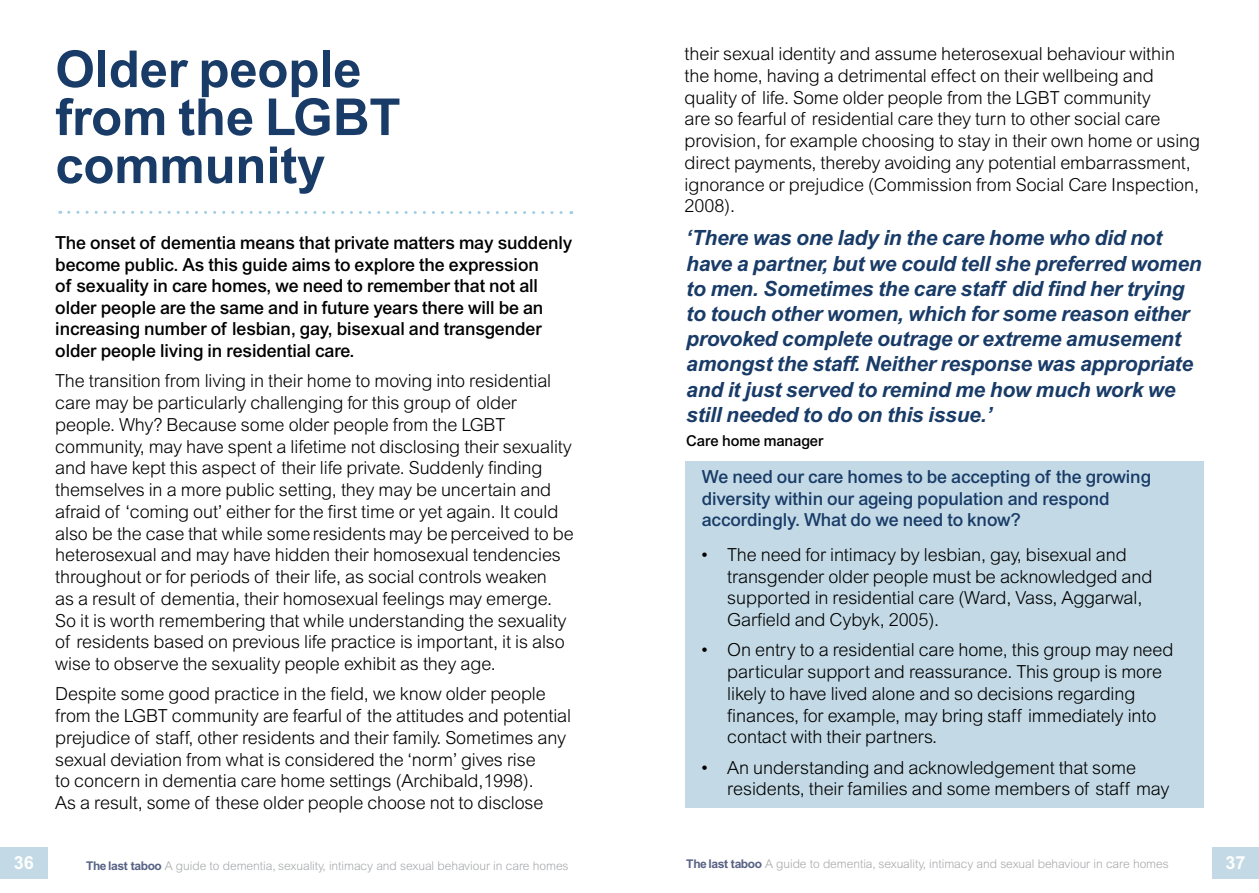
<style>
.page{position:relative;width:1259px;height:893px;background:#fff}
.page>*{position:absolute;margin:0;border:0;box-sizing:border-box;transform-origin:0 0}
.t1{font:700 51px/48px "Arial";letter-spacing:-.005em;color:#193b67}
.t2{font:italic 700 21px/25.2px "Arial";letter-spacing:-.01em;color:#193b67}
.t3{font:300 18px/21.8px "Arial";letter-spacing:-.005em;color:#000}
.t4{font:500 18px/21.6px "Arial";letter-spacing:-.005em;color:#000}
.t5{font:500 18px/21.6px "Arial";letter-spacing:-.005em;color:#193b67}
.t6{font:700 18px "Arial";color:#fff}
.t7{font:500 15px "Arial";letter-spacing:-.005em;color:#000}
.t8{font:300 12px "Arial";letter-spacing:-.005em;color:#a7a9ac}
.s1{font-weight:700;color:#576185}
</style>
<div class="page">
<div style="left:0;top:846px;width:47px;height:32px;background:#c3dae6"></div>
<div style="left:1212px;top:846px;width:47px;height:32px;background:#c3dae6"></div>
<div style="left:685px;top:461px;width:518px;height:347px;background:#c3dae6"></div>
<svg style="left:69px;top:211px;width:503px;height:3px"></svg>
<h1 class="t1" style="left:55px;top:44px;width:347px">Older people from the LGBT community</h1>
<p class="t4" style="left:55px;top:232px;width:519px">The onset of dementia means that private matters may suddenly become public. As this guide aims to explore the expression<br>of sexuality in care homes, we need to remember that not all older people are the same and in future years there will be an increasing number of lesbian, gay, bisexual and transgender older people living in residential care.</p>
<p class="t3" style="left:55px;top:370px;width:520px">The transition from living in their home to moving into residential care may be particularly challenging for this group of older people. Why? Because some older people from the LGBT community, may have spent a lifetime not disclosing their sexuality and have kept this aspect of their life private. Suddenly finding themselves in a more public setting, they may be uncertain and afraid of ‘coming out’ either for the first time or yet again. It could also be the case that while some residents may be perceived to be heterosexual and may have hidden their homosexual tendencies throughout or for periods of their life, as social controls weaken<br>as a result of dementia, their homosexual feelings may emerge.<br>So it is worth remembering that while understanding the sexuality of residents based on previous life practice is important, it is also wise to observe the sexuality people exhibit as they age.</p>
<p class="t3" style="left:55px;top:683px;width:517px">Despite some good practice in the field, we know older people from the LGBT community are fearful of the attitudes and potential prejudice of staff, other residents and their family. Sometimes any sexual deviation from what is considered the ‘norm’ gives rise<br>to concern in dementia care home settings (Archibald,1998).<br>As a result, some of these older people choose not to disclose</p>
<p class="t3" style="left:684px;top:43px;width:517px">their sexual identity and assume heterosexual behaviour within the home, having a detrimental effect on their wellbeing and quality of life. Some older people from the LGBT community<br>are so fearful of residential care they turn to other social care provision, for example choosing to stay in their own home or using direct payments, thereby avoiding any potential embarrassment, ignorance or prejudice (Commission from Social Care Inspection, 2008).</p>
<p class="t2" style="left:686px;top:225px;width:517px">‘There was one lady in the care home who did not have a partner, but we could tell she preferred women to men. Sometimes the care staff did find her trying to touch other women, which for some reason either provoked complete outrage or extreme amusement amongst the staff. Neither response was appropriate and it just served to remind me how much work we still needed to do on this issue.’</p>
<p class="t7" style="left:686px;top:432px;width:138px">Care home manager</p>
<p class="t5" style="left:702px;top:466px;width:451px">We need our care homes to be accepting of the growing diversity within our ageing population and respond accordingly. What do we need to know?</p>
<p class="t3" style="left:727px;top:543px;width:426px">The need for intimacy by lesbian, gay, bisexual and transgender older people must be acknowledged and supported in residential care (Ward, Vass, Aggarwal, Garfield and Cybyk, 2005).</p>
<p class="t3" style="left:727px;top:639px;width:447px">On entry to a residential care home, this group may need particular support and reassurance. This group is more likely to have lived alone and so decisions regarding finances, for example, may bring staff immediately into contact with their partners.</p>
<p class="t3" style="left:727px;top:756px;width:444px">An understanding and acknowledgement that some residents, their families and some members of staff may</p>
<p class="t6" style="left:14px;top:852px;width:22px">36</p>
<p class="t8" style="left:86px;top:858px;width:484px"><span class="s1">The last taboo</span> A guide to dementia, sexuality, intimacy and sexual behaviour in care homes</p>
<p class="t8" style="left:686px;top:857px;width:484px"><span class="s1">The last taboo</span> A guide to dementia, sexuality, intimacy and sexual behaviour in care homes</p>
<p class="t6" style="left:1225px;top:852px;width:22px">37</p>
</div>
